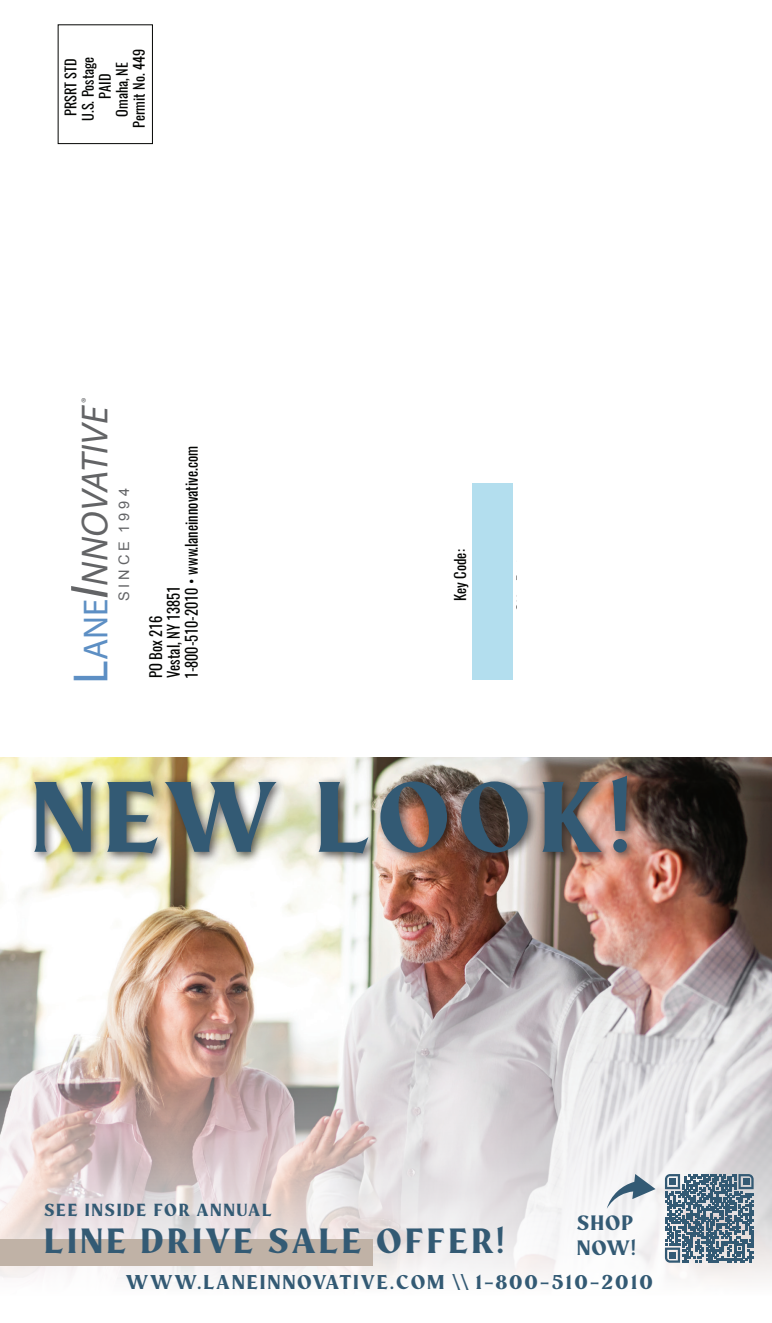
<style>
.page{position:relative;width:772px;height:1323px;background:#fff}
.page>*{position:absolute;margin:0;border:0;box-sizing:border-box;transform-origin:0 0}
.t1{font:900 99.75px "Mondia";letter-spacing:.075em;color:#335a74}
.t2{font:italic 37.8px "Myriad Pro";letter-spacing:.005em;color:#636466}
.t3{font:900 35px "Mondia";letter-spacing:.09em;color:#335a74}
.t4{font:900 20.82px/25px "Mondia";letter-spacing:.05em;color:#335a74}
.t5{font:900 19.95px "Mondia";letter-spacing:.09em;color:#335a74}
.t6{font:900 17.5px "Mondia";letter-spacing:.09em;color:#335a74}
.t7{font:15.4px/17.8px "Oswald";color:#040503;scale:.95 1}
.t8{font:14.53px "Arial";color:#636466}
.t9{font:14.53px "Oswald";color:#040503}
.t10{font:14.17px/17px "Oswald";color:#040503;text-align:center}
.t11{font:condensed 12.95px "Myriad Pro";color:#636466}
.s1{font-style:normal;font-size:49.88px;color:#5d8fc4}
.s2{font-style:normal;font-size:34.82px;color:#5d8fc4}
.s3{font-size:53.9px}
</style>
<div class="page">
<img style="left:0;top:758px;width:772px;height:179px">
<div style="left:58px;top:24px;width:95px;height:120px;border:1px solid #040503"></div>
<div style="left:472px;top:483px;width:41px;height:196px;background:#b3deee"></div>
<img style="left:0;top:937px;width:772px;height:346px">
<div style="left:0;top:1239px;width:372px;height:26px;background:#c0b2a6"></div>
<div style="left:29px;top:770px;width:609px;height:95px;background:#231f20;opacity:.75"></div>
<svg style="left:665px;top:1174px;width:88px;height:89px;background:#6d8597"></svg>
<div style="left:669px;top:1178px;width:7px;height:7px;background:#335a74"></div>
<div style="left:743px;top:1178px;width:6px;height:7px;background:#335a74"></div>
<div style="left:669px;top:1252px;width:7px;height:6px;background:#335a74"></div>
<svg style="left:607px;top:1174px;width:48px;height:35px"></svg>
<p class="t10" style="left:62px;top:128px;width:80px;rotate:-90deg">PRSRT STD<br>U.S. Postage<br>PAID<br>Omaha, NE<br>Permit No. 449</p>
<p class="t11" style="left:78px;top:403px;width:7px;rotate:-90deg">®</p>
<h2 class="t2" style="left:74px;top:684px;width:281px;rotate:-90deg"><span class="s1">L</span><span class="s2">ANE</span><span class="s3">I</span>NNOVATIVE</h2>
<p class="t8" style="left:115px;top:601px;width:115px;rotate:-90deg">S I N C E 1 9 9 4</p>
<p class="t7" style="left:147px;top:679px;width:247px;rotate:-90deg">PO Box 216<br>Vestal, NY 13851<br>1-800-510-2010 • www.laneinnovative.com</p>
<p class="t9" style="left:450px;top:601px;width:53px;rotate:-90deg">Key Code:</p>
<h1 class="t1" style="left:30px;top:756px;width:602px">NEW LOOK!</h1>
<p class="t6" style="left:44px;top:1199px;width:229px">SEE INSIDE FOR ANNUAL</p>
<h3 class="t3" style="left:44px;top:1219px;width:461px">LINE DRIVE SALE OFFER!</h3>
<p class="t5" style="left:126px;top:1270px;width:529px">WWW.LANEINNOVATIVE.COM \\ 1-800-510-2010</p>
<h3 class="t4" style="left:577px;top:1210px;width:60px">SHOP<br>NOW!</h3>
</div>
